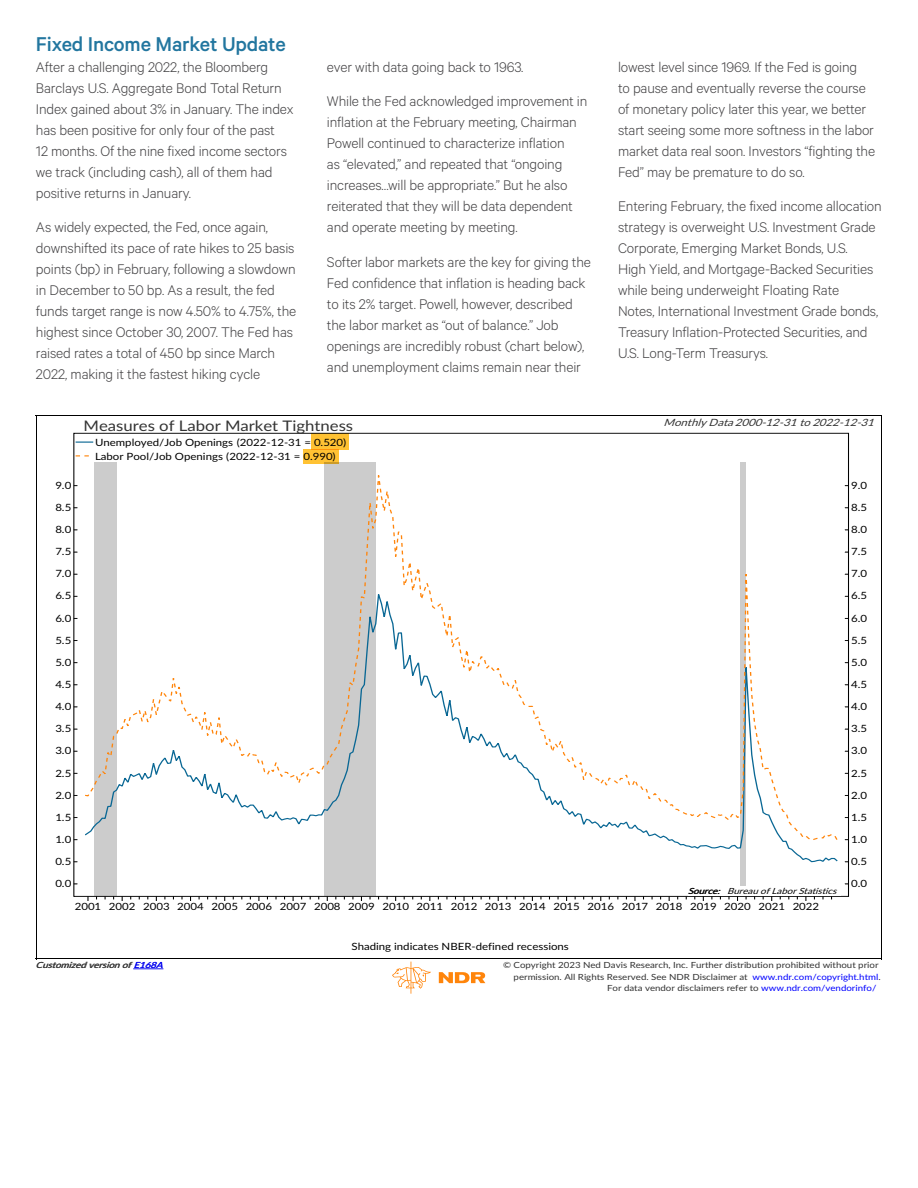
<style>
.page{position:relative;width:918px;height:1188px;background:#fff}
.page>*{position:absolute;margin:0;border:0;box-sizing:border-box;transform-origin:0 0}
.Pa1{font:500 22.5px "Calibre";letter-spacing:-.01em;color:#22769f}
.Text{font:300 15.75px/21px "Calibre";letter-spacing:-.01em;color:#414042}
.t1{font:14.55px "Lato";color:#333;scale:1.15 1}
.t2{font:9.9px/13.8px "Lato";color:#000;scale:1.15 1}
.t3{font:italic 9.9px "Lato";color:#333;scale:1.15 1}
.t4{font:8.4px "Lato";color:#333;scale:1.15 1}
.t5{font:italic 8.4px "Lato";color:#000;scale:1.15 1}
.t6{font:italic 8.4px "Lato";color:#333;scale:1.15 1}
.s1{color:#00e}
.s2{color:#00f}
</style>
<div class="page">
<hr style="left:36px;top:415px;width:846px;height:1px;background:#000">
<hr style="left:36px;top:958px;width:846px;height:1px;background:#000">
<hr style="left:36px;top:415px;width:1px;height:544px;background:#000">
<hr style="left:881px;top:415px;width:1px;height:544px;background:#000">
<svg style="left:392px;top:962px;width:39px;height:32px"></svg>
<svg style="left:439px;top:972px;width:46px;height:11px"></svg>
<svg style="left:134px;top:968px;width:29px;height:1px"></svg>
<div style="left:94px;top:462px;width:22px;height:434px;background:#ccc"></div>
<div style="left:324px;top:462px;width:52px;height:434px;background:#ccc"></div>
<div style="left:740px;top:462px;width:6px;height:434px;background:#ccc"></div>
<svg style="left:85px;top:462px;width:752px;height:380px"></svg>
<div style="left:688px;top:886px;width:153px;height:10px;background:#fff"></div>
<svg style="left:76px;top:441px;width:17px;height:2px"></svg>
<svg style="left:76px;top:455px;width:13px;height:2px"></svg>
<div style="left:311px;top:433px;width:38px;height:17px;background:#ffc233"></div>
<div style="left:303px;top:450px;width:36px;height:14px;background:#ffc233"></div>
<p class="Pa1" style="left:36px;top:30px;width:251px">Fixed Income Market Update</p>
<p class="Text" style="left:36px;top:55px;width:259px">After a challenging 2022, the Bloomberg Barclays U.S. Aggregate Bond Total Return Index gained about 3% in January. The index has been positive for only four of the past<br>12 months. Of the nine fixed income sectors we track (including cash), all of them had positive returns in January.</p>
<p class="Text" style="left:36px;top:216px;width:262px">As widely expected, the Fed, once again, downshifted its pace of rate hikes to 25 basis points (bp) in February, following a slowdown in December to 50 bp. As a result, the fed funds target range is now 4.50% to 4.75%, the highest since October 30, 2007. The Fed has raised rates a total of 450 bp since March 2022, making it the fastest hiking cycle</p>
<p class="Text" style="left:327px;top:55px;width:198px">ever with data going back to 1963.</p>
<p class="Text" style="left:327px;top:90px;width:262px">While the Fed acknowledged improvement in inflation at the February meeting, Chairman Powell continued to characterize inflation<br>as “elevated,” and repeated that “ongoing increases…will be appropriate.” But he also reiterated that they will be data dependent and operate meeting by meeting.</p>
<p class="Text" style="left:327px;top:250px;width:266px">Softer labor markets are the key for giving the Fed confidence that inflation is heading back to its 2% target. Powell, however, described the labor market as “out of balance.” Job openings are incredibly robust (chart below), and unemployment claims remain near their</p>
<p class="Text" style="left:618px;top:55px;width:259px">lowest level since 1969. If the Fed is going<br>to pause and eventually reverse the course of monetary policy later this year, we better start seeing some more softness in the labor market data real soon. Investors “fighting the Fed” may be premature to do so.</p>
<p class="Text" style="left:618px;top:195px;width:265px">Entering February, the fixed income allocation strategy is overweight U.S. Investment Grade Corporate, Emerging Market Bonds, U.S.<br>High Yield, and Mortgage-Backed Securities while being underweight Floating Rate<br>Notes, International Investment Grade bonds, Treasury Inflation-Protected Securities, and U.S. Long-Term Treasurys.</p>
<p class="t1" style="left:84px;top:420px;width:236px">Measures of Labor Market Tightness</p>
<p class="t3" style="left:663px;top:419px;width:187px">Monthly Data 2000-12-31 to 2022-12-31</p>
<p class="t2" style="left:95px;top:436px;width:220px">Unemployed/Job Openings (2022-12-31 = 0.520)<br>Labor Pool/Job Openings (2022-12-31 = 0.990)</p>
<p class="t2" style="left:55px;top:479px;width:15px">9.0</p>
<p class="t2" style="left:851px;top:479px;width:15px">9.0</p>
<p class="t2" style="left:55px;top:501px;width:15px">8.5</p>
<p class="t2" style="left:851px;top:501px;width:15px">8.5</p>
<p class="t2" style="left:55px;top:523px;width:15px">8.0</p>
<p class="t2" style="left:851px;top:523px;width:15px">8.0</p>
<p class="t2" style="left:55px;top:545px;width:15px">7.5</p>
<p class="t2" style="left:851px;top:545px;width:15px">7.5</p>
<p class="t2" style="left:55px;top:568px;width:15px">7.0</p>
<p class="t2" style="left:851px;top:568px;width:15px">7.0</p>
<p class="t2" style="left:55px;top:590px;width:15px">6.5</p>
<p class="t2" style="left:851px;top:590px;width:15px">6.5</p>
<p class="t2" style="left:55px;top:612px;width:15px">6.0</p>
<p class="t2" style="left:851px;top:612px;width:15px">6.0</p>
<p class="t2" style="left:55px;top:634px;width:15px">5.5</p>
<p class="t2" style="left:851px;top:634px;width:15px">5.5</p>
<p class="t2" style="left:55px;top:656px;width:15px">5.0</p>
<p class="t2" style="left:851px;top:656px;width:15px">5.0</p>
<p class="t2" style="left:55px;top:678px;width:15px">4.5</p>
<p class="t2" style="left:851px;top:678px;width:15px">4.5</p>
<p class="t2" style="left:55px;top:700px;width:15px">4.0</p>
<p class="t2" style="left:851px;top:700px;width:15px">4.0</p>
<p class="t2" style="left:55px;top:722px;width:15px">3.5</p>
<p class="t2" style="left:851px;top:722px;width:15px">3.5</p>
<p class="t2" style="left:55px;top:745px;width:15px">3.0</p>
<p class="t2" style="left:851px;top:745px;width:15px">3.0</p>
<p class="t2" style="left:55px;top:767px;width:15px">2.5</p>
<p class="t2" style="left:851px;top:767px;width:15px">2.5</p>
<p class="t2" style="left:55px;top:789px;width:15px">2.0</p>
<p class="t2" style="left:851px;top:789px;width:15px">2.0</p>
<p class="t2" style="left:55px;top:811px;width:15px">1.5</p>
<p class="t2" style="left:851px;top:811px;width:15px">1.5</p>
<p class="t2" style="left:55px;top:833px;width:15px">1.0</p>
<p class="t2" style="left:851px;top:833px;width:15px">1.0</p>
<p class="t2" style="left:55px;top:855px;width:15px">0.5</p>
<p class="t2" style="left:851px;top:855px;width:15px">0.5</p>
<p class="t2" style="left:55px;top:877px;width:15px">0.0</p>
<p class="t5" style="left:688px;top:888px;width:133px">Source: Bureau of Labor Statistics</p>
<p class="t2" style="left:851px;top:877px;width:15px">0.0</p>
<p class="t2" style="left:75px;top:901px;width:649px">2001 2002 2003 2004 2005 2006 2007 2008 2009 2010 2011 2012 2013 2014 2015 2016 2017 2018 2019 2020 2021 2022</p>
<p class="t2" style="left:351px;top:940px;width:191px">Shading indicates NBER-defined recessions</p>
<p class="t6" style="left:36px;top:961px;width:115px">Customized version of <span class="s1">E168A</span></p>
<p class="t4" style="left:503px;top:962px;width:328px">© Copyright 2023 Ned Davis Research, Inc. Further distribution prohibited without prior</p>
<p class="t4" style="left:514px;top:973px;width:321px">permission. All Rights Reserved. See NDR Disclaimer at <span class="s2">www.ndr.com/copyright.html</span>.</p>
<p class="t4" style="left:607px;top:985px;width:236px">For data vendor disclaimers refer to <span class="s2">www.ndr.com/vendorinfo/</span></p>
</div>
